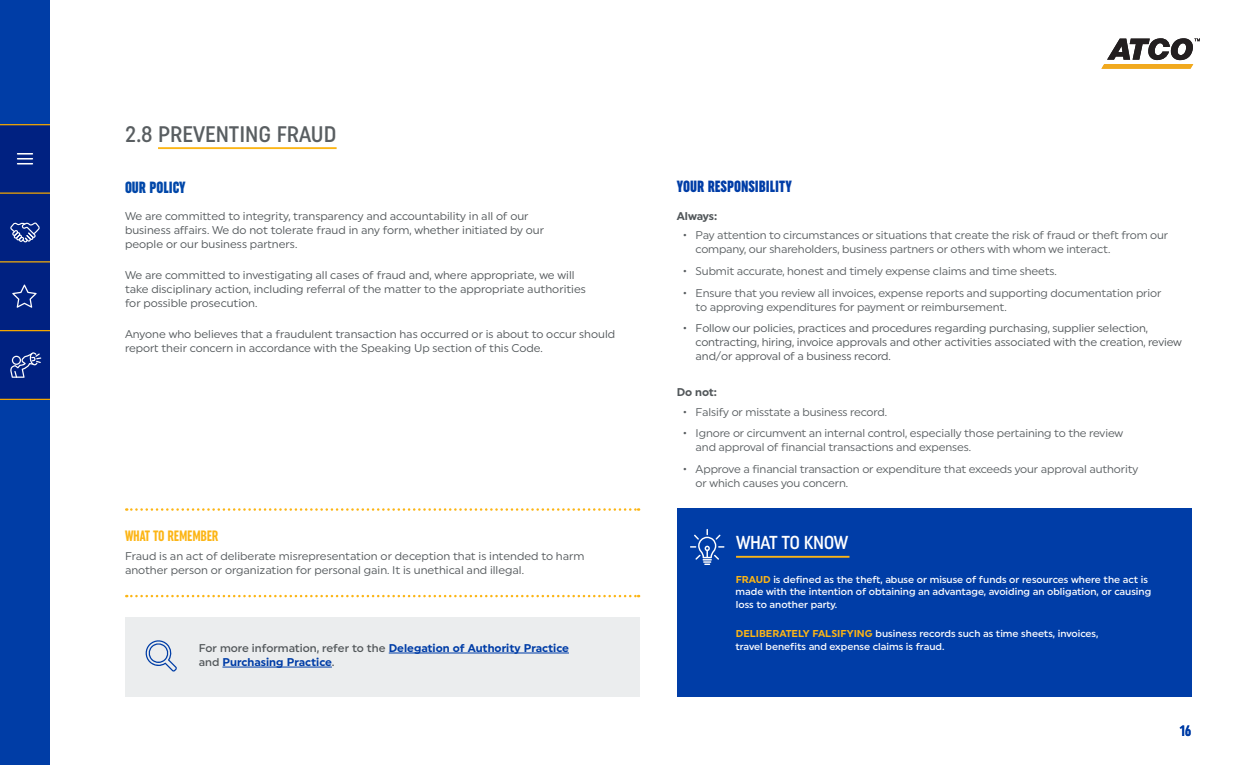
<style>
.page{position:relative;width:1260px;height:765px;background:#fff}
.page>*{position:absolute;margin:0;border:0;box-sizing:border-box;transform-origin:0 0}
.t1{font:500 condensed 22.5px "Uniform";color:#595e61}
.t2{font:500 condensed 18.75px "Uniform";letter-spacing:-.02em;color:#fff}
.t3{font:900 extra-condensed 16.25px "Uniform";color:#003da7}
.t4{font:900 extra-condensed 16.25px "Uniform";color:#0047a9}
.t5{font:700 extra-condensed 15px "Uniform";letter-spacing:-.01em;color:#fcb515}
.t6{font:700 extra-condensed 15px "Uniform";color:#003da7}
.t7{font:11.25px/14px "Uniform";color:#52575a}
.t8{font:11.25px/14px "Uniform";letter-spacing:-.01em;color:#595e61}
.t9{font:700 11.25px/14px "Uniform";color:#003da7}
.t10{font:700 11.25px "Uniform";letter-spacing:-.01em;color:#52575a}
.t11{font:500 10px/12.5px "Uniform";color:#fff}
.s1{font-weight:500;color:#52575a}
.s2{font-weight:700;color:#fcb515}
</style>
<div class="page">
<div style="left:0;top:0;width:50px;height:765px;background:#003da6"></div>
<div style="left:0;top:194px;width:50px;height:67px;background:#002181"></div>
<div style="left:0;top:262px;width:50px;height:68px;background:#002181"></div>
<div style="left:0;top:331px;width:50px;height:68px;background:#002181"></div>
<div style="left:0;top:125px;width:50px;height:67px;background:#002181"></div>
<hr style="left:0;top:192px;width:50px;height:2px;background:#f4a700">
<hr style="left:0;top:261px;width:50px;height:1px;background:#f4a700">
<hr style="left:0;top:330px;width:50px;height:1px;background:#f4a700">
<hr style="left:0;top:399px;width:50px;height:1px;background:#f4a700">
<div style="left:16px;top:152px;width:18px;height:3px;border:1px solid #002181"></div>
<div style="left:16px;top:157px;width:18px;height:3px;border:1px solid #002181"></div>
<div style="left:16px;top:162px;width:18px;height:3px;border:1px solid #002181"></div>
<svg style="left:10px;top:352px;width:31px;height:26px"></svg>
<svg style="left:10px;top:222px;width:30px;height:20px"></svg>
<svg style="left:12px;top:285px;width:25px;height:23px"></svg>
<hr style="left:0;top:124px;width:50px;height:1px;background:#f4a700">
<svg style="left:1101px;top:38px;width:99px;height:31px"></svg>
<hr style="left:158px;top:147px;width:179px;height:2px;background:#fcb515">
<div style="left:677px;top:508px;width:514px;height:188px;background:#003da7"></div>
<div style="left:125px;top:617px;width:514px;height:79px;background:#ebedee"></div>
<hr style="left:389px;top:653px;width:180px;height:1px;background:#003da7">
<hr style="left:222px;top:667px;width:110px;height:1px;background:#003da7">
<svg style="left:126px;top:595px;width:513px;height:2px"></svg>
<svg style="left:126px;top:508px;width:513px;height:3px"></svg>
<svg style="left:690px;top:529px;width:34px;height:36px"></svg>
<svg style="left:145px;top:640px;width:32px;height:32px"></svg>
<hr style="left:736px;top:556px;width:113px;height:2px;background:#fcb515">
<h1 class="t1" style="left:125px;top:121px;width:213px">2.8 PREVENTING FRAUD</h1>
<h3 class="t4" style="left:125px;top:178px;width:62px">OUR POLICY</h3>
<p class="t7" style="left:125px;top:209px;width:421px">We are committed to integrity, transparency and accountability in all of our business affairs. We do not tolerate fraud in any form, whether initiated by our people or our business partners.</p>
<p class="t7" style="left:125px;top:268px;width:462px">We are committed to investigating all cases of fraud and, where appropriate, we will take disciplinary action, including referral of the matter to the appropriate authorities for possible prosecution.</p>
<p class="t7" style="left:125px;top:327px;width:492px">Anyone who believes that a fraudulent transaction has occurred or is about to occur should report their concern in accordance with the Speaking Up section of this Code.</p>
<h3 class="t5" style="left:125px;top:527px;width:95px">WHAT TO REMEMBER</h3>
<p class="t7" style="left:125px;top:549px;width:461px">Fraud is an act of deliberate misrepresentation or deception that is intended to harm another person or organization for personal gain. It is unethical and illegal.</p>
<p class="t9" style="left:199px;top:641px;width:372px"><span class="s1">For more information, refer to the</span> Delegation of Authority Practice <span class="s1">and</span> Purchasing Practice<span class="s1">.</span></p>
<h3 class="t3" style="left:677px;top:177px;width:116px">YOUR RESPONSIBILITY</h3>
<p class="t10" style="left:677px;top:209px;width:42px">Always:</p>
<p class="t8" style="left:696px;top:228px;width:474px;text-indent:-12px">• Pay attention to circumstances or situations that create the risk of fraud or theft from our company, our shareholders, business partners or others with whom we interact.</p>
<p class="t8" style="left:683px;top:264px;width:375px">• Submit accurate, honest and timely expense claims and time sheets.</p>
<p class="t8" style="left:696px;top:285px;width:467px;text-indent:-12px">• Ensure that you review all invoices, expense reports and supporting documentation prior to approving expenditures for payment or reimbursement.</p>
<p class="t7" style="left:696px;top:321px;width:488px;text-indent:-12px">• Follow our policies, practices and procedures regarding purchasing, supplier selection, contracting, hiring, invoice approvals and other activities associated with the creation, review and/or approval of a business record.</p>
<p class="t10" style="left:677px;top:385px;width:42px">Do not:</p>
<p class="t8" style="left:683px;top:404px;width:205px">• Falsify or misstate a business record.</p>
<p class="t8" style="left:696px;top:426px;width:429px;text-indent:-12px">• Ignore or circumvent an internal control, especially those pertaining to the review and approval of financial transactions and expenses.</p>
<p class="t8" style="left:696px;top:462px;width:444px;text-indent:-12px">• Approve a financial transaction or expenditure that exceeds your approval authority or which causes you concern.</p>
<h2 class="t2" style="left:736px;top:531px;width:114px">WHAT TO KNOW</h2>
<p class="t11" style="left:736px;top:573px;width:417px"><span class="s2">FRAUD</span> is defined as the theft, abuse or misuse of funds or resources where the act is made with the intention of obtaining an advantage, avoiding an obligation, or causing loss to another party.</p>
<p class="t11" style="left:736px;top:627px;width:364px"><span class="s2">DELIBERATELY FALSIFYING</span> business records such as time sheets, invoices, travel benefits and expense claims is fraud.</p>
<h3 class="t6" style="left:1180px;top:722px;width:13px">16</h3>
</div>
